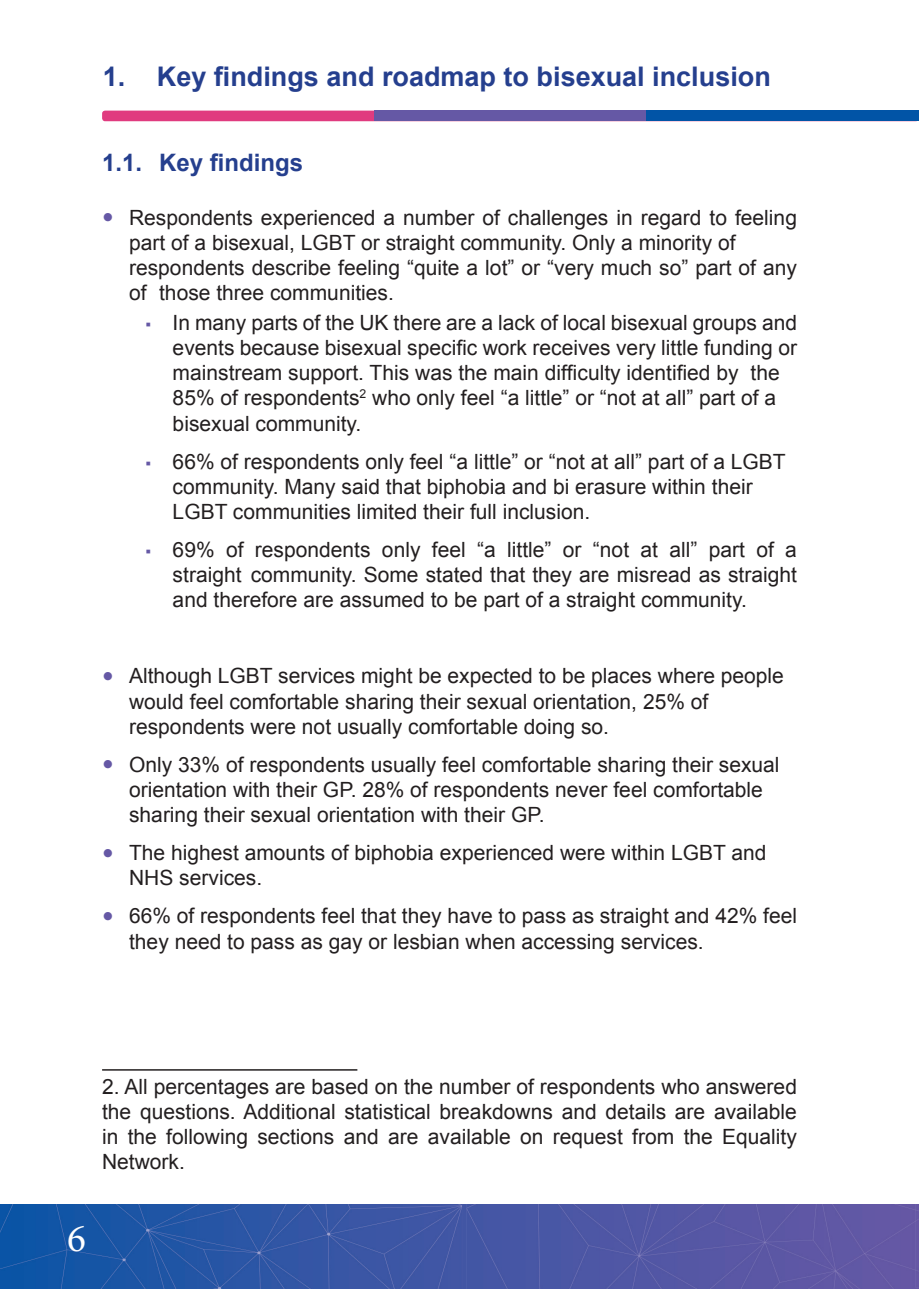
<style>
.page{position:relative;width:919px;height:1289px;background:#fff}
.page>*{position:absolute;margin:0;border:0;box-sizing:border-box;transform-origin:0 0}
.t1{font:39.3px "Minion Pro";color:#fff}
.t2{font:700 27px "Arial";color:#253f8e}
.t3{font:700 24px "Arial";color:#253f8e}
.t4{font:21px/25.2px "Arial";color:#231f20}
.s1{font-size:33px;color:#6558a5}
.s2{font-size:16.5px;color:#6558a5}
</style>
<div class="page">
<img style="left:0;top:1204px;width:918px;height:84px">
<div style="left:102px;top:111px;width:816px;height:10px;background:#e03b7f;border-radius:3px"></div>
<div style="left:374px;top:111px;width:544px;height:10px;background:#6558a5"></div>
<div style="left:646px;top:111px;width:272px;height:10px;background:#0154a6"></div>
<hr style="left:102px;top:1069px;width:255px;height:1px;background:#231f20">
<p class="t2" style="left:103px;top:59px;width:669px">1. Key findings and roadmap to bisexual inclusion</p>
<p class="t3" style="left:102px;top:146px;width:203px">1.1. Key findings</p>
<p class="t4" style="left:129px;top:205px;width:669px;text-indent:-27px"><span class="s1">•</span> Respondents experienced a number of challenges in regard to feeling part of a bisexual, LGBT or straight community. Only a minority of respondents describe feeling “quite a lot” or “very much so” part of any of those three communities.</p>
<p class="t4" style="left:173px;top:310px;width:626px;text-indent:-27px"><span class="s2">▪</span> In many parts of the UK there are a lack of local bisexual groups and events because bisexual specific work receives very little funding or mainstream support. This was the main difficulty identified by the 85% of respondents<sup>2</sup> who only feel “a little” or “not at all” part of a bisexual community.</p>
<p class="t4" style="left:173px;top:449px;width:614px;text-indent:-27px"><span class="s2">▪</span> 66% of respondents only feel “a little” or “not at all” part of a LGBT community. Many said that biphobia and bi erasure within their<br>LGBT communities limited their full inclusion.</p>
<p class="t4" style="left:173px;top:537px;width:625px;text-align:justify;text-indent:-27px"><span class="s2">▪</span> 69% of respondents only feel “a little” or “not at all” part of a straight community. Some stated that they are misread as straight and therefore are assumed to be part of a straight community.</p>
<p class="t4" style="left:129px;top:663px;width:656px;text-indent:-27px"><span class="s1">•</span> Although LGBT services might be expected to be places where people would feel comfortable sharing their sexual orientation, 25% of respondents were not usually comfortable doing so.</p>
<p class="t4" style="left:129px;top:752px;width:652px;text-indent:-27px"><span class="s1">•</span> Only 33% of respondents usually feel comfortable sharing their sexual orientation with their GP. 28% of respondents never feel comfortable sharing their sexual orientation with their GP.</p>
<p class="t4" style="left:129px;top:840px;width:638px;text-indent:-27px"><span class="s1">•</span> The highest amounts of biphobia experienced were within LGBT and<br>NHS services.</p>
<p class="t4" style="left:129px;top:903px;width:669px;text-indent:-27px"><span class="s1">•</span> 66% of respondents feel that they have to pass as straight and 42% feel they need to pass as gay or lesbian when accessing services.</p>
<p class="t4" style="left:102px;top:1073px;width:696px;text-align:justify">2. All percentages are based on the number of respondents who answered the questions. Additional statistical breakdowns and details are available in the following sections and are available on request from the Equality Network.</p>
<p class="t1" style="left:67px;top:1211px;width:20px">6</p>
</div>
